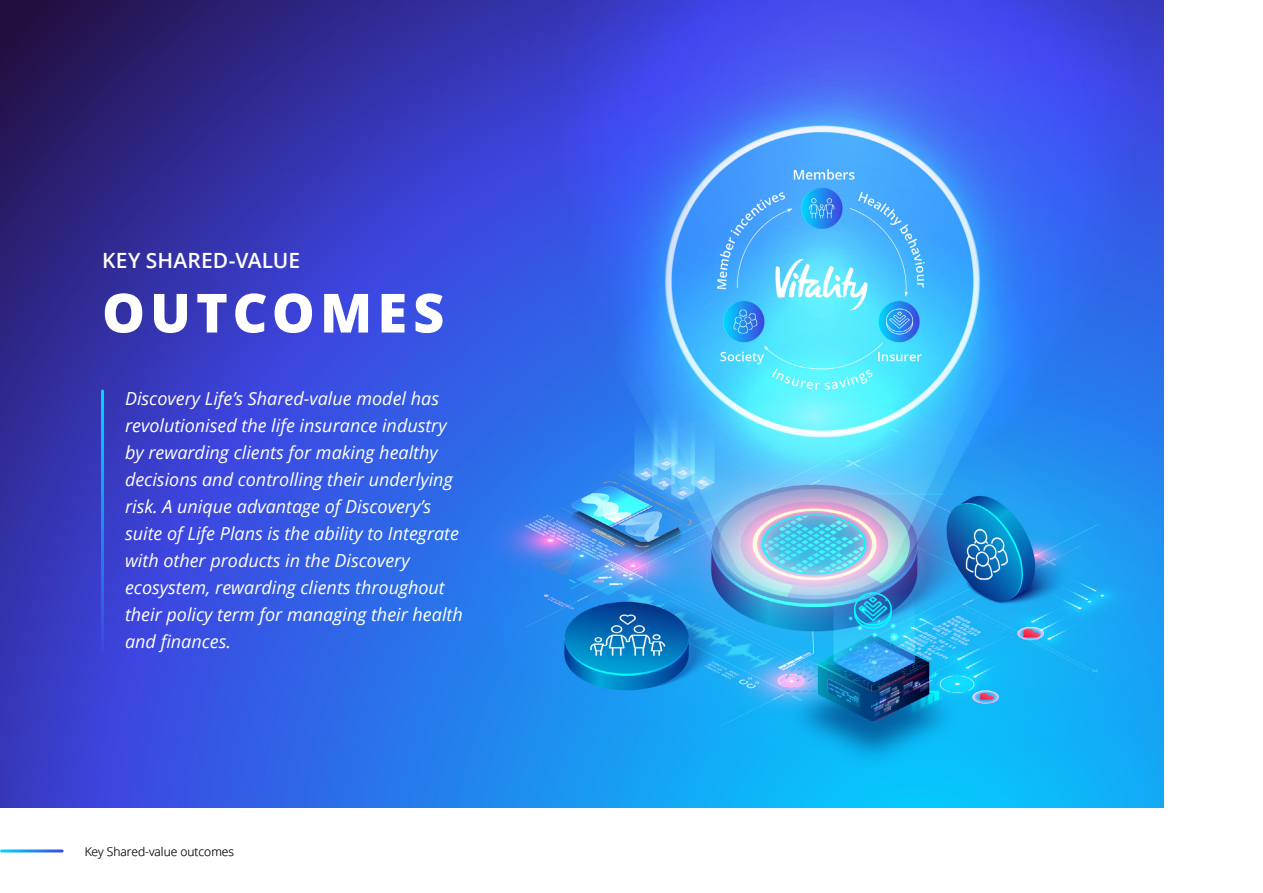
<style>
.page{position:relative;width:1263px;height:893px;background:#fff}
.page>*{position:absolute;margin:0;border:0;box-sizing:border-box;transform-origin:0 0}
.t1{font:800 54px "Open Sans";letter-spacing:.095em;color:#fff}
.t2{font:600 21px "Open Sans";letter-spacing:.005em;color:#fff}
.t3{font:italic 18px/27px "Open Sans";color:#fff}
.t4{font:300 12px "Open Sans";color:#292b2c}
</style>
<div class="page">
<img style="left:0;top:0;width:1163px;height:808px">
<hr style="left:101px;top:391px;width:3px;height:260px;background:#fff">
<p class="t2" style="left:102px;top:246px;width:200px">KEY SHARED-VALUE</p>
<h1 class="t1" style="left:102px;top:272px;width:344px">OUTCOMES</h1>
<p class="t3" style="left:125px;top:384px;width:339px">Discovery Life’s Shared-value model has revolutionised the life insurance industry by rewarding clients for making healthy decisions and controlling their underlying risk. A unique advantage of Discovery’s suite of Life Plans is the ability to Integrate with other products in the Discovery ecosystem, rewarding clients throughout their policy term for managing their health and finances.</p>
<p class="t4" style="left:85px;top:843px;width:151px">Key Shared-value outcomes</p>
</div>
